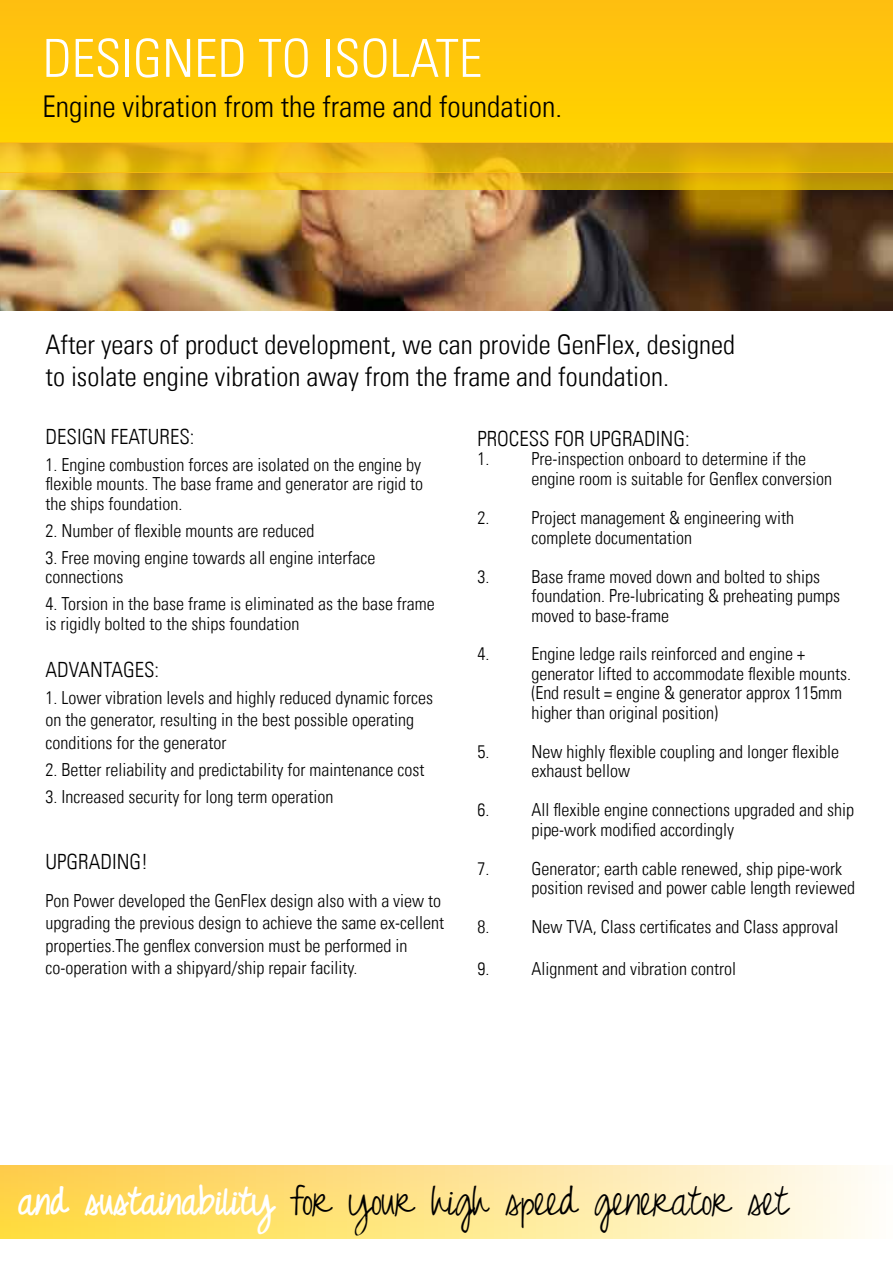
<style>
.page{position:relative;width:893px;height:1263px;background:#fff}
.page>*{position:absolute;margin:0;border:0;box-sizing:border-box;transform-origin:0 0}
.t1{font:300 condensed 52.5px "Univers LT";color:#fff}
.t2{font:36px "Just Realize";color:#000}
.t3{font:300 condensed 30px "Univers LT";color:#000}
.t4{font:300 condensed 27px/32.4px "Univers LT";color:#000}
.t5{font:300 condensed 21px "Univers LT";color:#000}
.t6{font:300 condensed 18px/19.5px "Univers LT";color:#000}
.s1{font-weight:700;color:#fff}
</style>
<div class="page">
<img style="left:0;top:189px;width:893px;height:121px">
<div style="left:0;top:0;width:893px;height:143px;background:#ffc907"></div>
<svg style="left:0;top:143px;width:893px;height:29px;background:#e1af0f"></svg>
<svg style="left:0;top:172px;width:893px;height:17px;background:#dcad14"></svg>
<div style="left:0;top:1166px;width:893px;height:72px;background:linear-gradient(to right,#ffd239,#fffbf1)"></div>
<h1 class="t1" style="left:43px;top:27px;width:441px">DESIGNED TO ISOLATE</h1>
<h3 class="t3" style="left:43px;top:89px;width:521px">Engine vibration from the frame and foundation.</h3>
<h3 class="t4" style="left:46px;top:328px;width:691px">After years of product development, we can provide GenFlex, designed to isolate engine vibration away from the frame and foundation.</h3>
<p class="t5" style="left:477px;top:426px;width:214px">PROCESS FOR UPGRADING:</p>
<p class="t6" style="left:531px;top:449px;width:302px;text-indent:-54px">1. Pre-inspection onboard to determine if the engine room is suitable for Genflex conversion</p>
<p class="t6" style="left:531px;top:508px;width:264px;text-indent:-54px">2. Project management &amp; engineering with complete documentation</p>
<p class="t6" style="left:531px;top:566px;width:310px;text-indent:-54px">3. Base frame moved down and bolted to ships foundation. Pre-lubricating &amp; preheating pumps moved to base-frame</p>
<p class="t6" style="left:531px;top:644px;width:321px;text-indent:-54px">4. Engine ledge rails reinforced and engine + generator lifted to accommodate flexible mounts. (End result = engine &amp; generator approx 115mm higher than original position)</p>
<p class="t6" style="left:531px;top:742px;width:309px;text-indent:-54px">5. New highly flexible coupling and longer flexible exhaust bellow</p>
<p class="t6" style="left:531px;top:800px;width:324px;text-indent:-54px">6. All flexible engine connections upgraded and ship pipe-work modified accordingly</p>
<p class="t6" style="left:531px;top:859px;width:325px;text-indent:-54px">7. Generator; earth cable renewed, ship pipe-work position revised and power cable length reviewed</p>
<p class="t6" style="left:477px;top:917px;width:363px">8. New TVA, Class certificates and Class approval</p>
<p class="t6" style="left:477px;top:959px;width:260px">9. Alignment and vibration control</p>
<p class="t5" style="left:46px;top:424px;width:151px">DESIGN FEATURES:</p>
<p class="t6" style="left:46px;top:455px;width:379px;text-align:justify">1. Engine combustion forces are isolated on the engine by flexible mounts. The base frame and generator are rigid to the ships foundation.</p>
<p class="t6" style="left:46px;top:521px;width:270px">2. Number of flexible mounts are reduced</p>
<p class="t6" style="left:46px;top:548px;width:331px">3. Free moving engine towards all engine interface connections</p>
<p class="t6" style="left:46px;top:594px;width:391px">4. Torsion in the base frame is eliminated as the base frame is rigidly bolted to the ships foundation</p>
<p class="t5" style="left:46px;top:657px;width:115px">ADVANTAGES:</p>
<p class="t6" style="left:46px;top:686px;width:389px;line-height:22.5px">1. Lower vibration levels and highly reduced dynamic forces on the generator, resulting in the best possible operating conditions for the generator</p>
<p class="t6" style="left:46px;top:759px;width:380px">2. Better reliability and predictability for maintenance cost</p>
<p class="t6" style="left:46px;top:786px;width:289px">3. Increased security for long term operation</p>
<p class="t5" style="left:46px;top:849px;width:104px">UPGRADING!</p>
<p class="t6" style="left:46px;top:889px;width:400px;line-height:22.5px">Pon Power developed the GenFlex design also with a view to upgrading the previous design to achieve the same ex-cellent properties.The genflex conversion must be performed in co-operation with a shipyard/ship repair facility.</p>
<h2 class="t2" style="left:19px;top:1182px;width:771px"><span class="s1">and sustainability</span> for your high speed generator set</h2>
</div>
